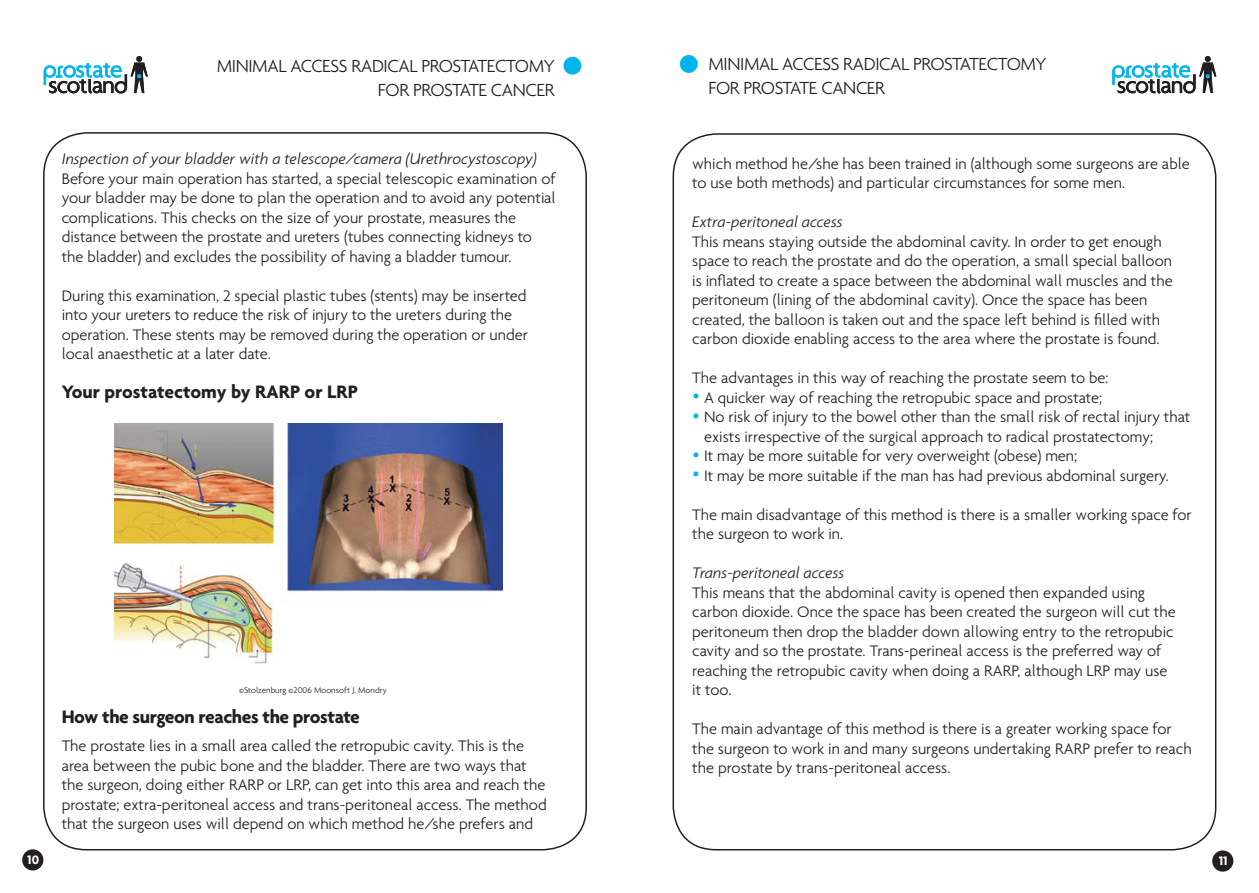
<style>
.page{position:relative;width:1259px;height:893px;background:#fff}
.page>*{position:absolute;margin:0;border:0;box-sizing:border-box;transform-origin:0 0}
.subheads-1{font:700 19.5px "Agenda";letter-spacing:-.02em;color:#231f20}
.subheads-1-2{font:700 19.5px "Agenda";color:#231f20}
.t1{font:300 18.9px/24px "Agenda";letter-spacing:-.02em;color:#231f20}
.t2{font:300 16.5px/19.5px "Agenda";color:#231f20}
.t3{font:italic 300 16.5px "Agenda";color:#231f20}
.t4{font:700 13.2px "Agenda";color:#fff}
.t5{font:300 9px "Agenda";color:#231f20}
.s1{font-family:"Helvetica";font-weight:700;font-size:22.5px;color:#02b5eb}
</style>
<div class="page">
<img style="left:114px;top:424px;width:388px;height:240px">
<div style="left:22px;top:849px;width:21px;height:21px;background:#231f20;border-radius:50%"></div>
<div style="left:1212px;top:850px;width:21px;height:22px;background:#231f20;border-radius:50%"></div>
<div style="left:563px;top:57px;width:18px;height:18px;background:#02b5eb;border-radius:50%"></div>
<div style="left:680px;top:55px;width:17px;height:18px;background:#02b5eb;border-radius:50%"></div>
<svg style="left:44px;top:56px;width:104px;height:38px"></svg>
<svg style="left:1112px;top:56px;width:104px;height:38px"></svg>
<p class="t1" style="left:217px;top:53px;width:339px;text-align:right">MINIMAL ACCESS RADICAL PROSTATECTOMY<br>FOR PROSTATE CANCER</p>
<p class="t3" style="left:62px;top:149px;width:477px">Inspection of your bladder with a telescope/camera (Urethrocystoscopy)</p>
<p class="t2" style="left:62px;top:168px;width:495px">Before your main operation has started, a special telescopic examination of your bladder may be done to plan the operation and to avoid any potential complications. This checks on the size of your prostate, measures the distance between the prostate and ureters (tubes connecting kidneys to the bladder) and excludes the possibility of having a bladder tumour.</p>
<p class="t2" style="left:62px;top:285px;width:468px">During this examination, 2 special plastic tubes (stents) may be inserted into your ureters to reduce the risk of injury to the ureters during the operation. These stents may be removed during the operation or under local anaesthetic at a later date.</p>
<p class="subheads-1-2" style="left:62px;top:380px;width:297px">Your prostatectomy by RARP or LRP</p>
<p class="t5" style="left:239px;top:685px;width:149px">©Stolzenburg ©2006 Moonsoft J. Mondry</p>
<p class="subheads-1" style="left:62px;top:705px;width:300px">How the surgeon reaches the prostate</p>
<p class="t2" style="left:62px;top:736px;width:486px">The prostate lies in a small area called the retropubic cavity. This is the area between the pubic bone and the bladder. There are two ways that the surgeon, doing either RARP or LRP, can get into this area and reach the prostate; extra-peritoneal access and trans-peritoneal access. The method that the surgeon uses will depend on which method he/she prefers and</p>
<p class="t1" style="left:708px;top:52px;width:339px">MINIMAL ACCESS RADICAL PROSTATECTOMY<br>FOR PROSTATE CANCER</p>
<p class="t2" style="left:692px;top:153px;width:499px">which method he/she has been trained in (although some surgeons are able to use both methods) and particular circumstances for some men.</p>
<p class="t3" style="left:692px;top:212px;width:152px">Extra-peritoneal access</p>
<p class="t2" style="left:692px;top:231px;width:482px">This means staying outside the abdominal cavity. In order to get enough space to reach the prostate and do the operation, a small special balloon is inflated to create a space between the abdominal wall muscles and the peritoneum (lining of the abdominal cavity). Once the space has been created, the balloon is taken out and the space left behind is filled with carbon dioxide enabling access to the area where the prostate is found.</p>
<p class="t2" style="left:692px;top:368px;width:418px">The advantages in this way of reaching the prostate seem to be:</p>
<p class="t2" style="left:692px;top:387px;width:411px"><span class="s1">•</span> A quicker way of reaching the retropubic space and prostate;</p>
<p class="t2" style="left:704px;top:407px;width:488px;text-indent:-12px"><span class="s1">•</span> No risk of injury to the bowel other than the small risk of rectal injury that exists irrespective of the surgical approach to radical prostatectomy;</p>
<p class="t2" style="left:692px;top:446px;width:386px"><span class="s1">•</span> It may be more suitable for very overweight (obese) men;</p>
<p class="t2" style="left:692px;top:465px;width:478px"><span class="s1">•</span> It may be more suitable if the man has had previous abdominal surgery.</p>
<p class="t2" style="left:692px;top:504px;width:501px">The main disadvantage of this method is there is a smaller working space for the surgeon to work in.</p>
<p class="t3" style="left:692px;top:563px;width:154px">Trans-peritoneal access</p>
<p class="t2" style="left:692px;top:582px;width:485px">This means that the abdominal cavity is opened then expanded using carbon dioxide. Once the space has been created the surgeon will cut the peritoneum then drop the bladder down allowing entry to the retropubic cavity and so the prostate. Trans-perineal access is the preferred way of reaching the retropubic cavity when doing a RARP, although LRP may use it too.</p>
<p class="t2" style="left:692px;top:719px;width:501px">The main advantage of this method is there is a greater working space for the surgeon to work in and many surgeons undertaking RARP prefer to reach the prostate by trans-peritoneal access.</p>
<p class="t4" style="left:27px;top:852px;width:13px">10</p>
<p class="t4" style="left:1218px;top:853px;width:11px">11</p>
</div>
